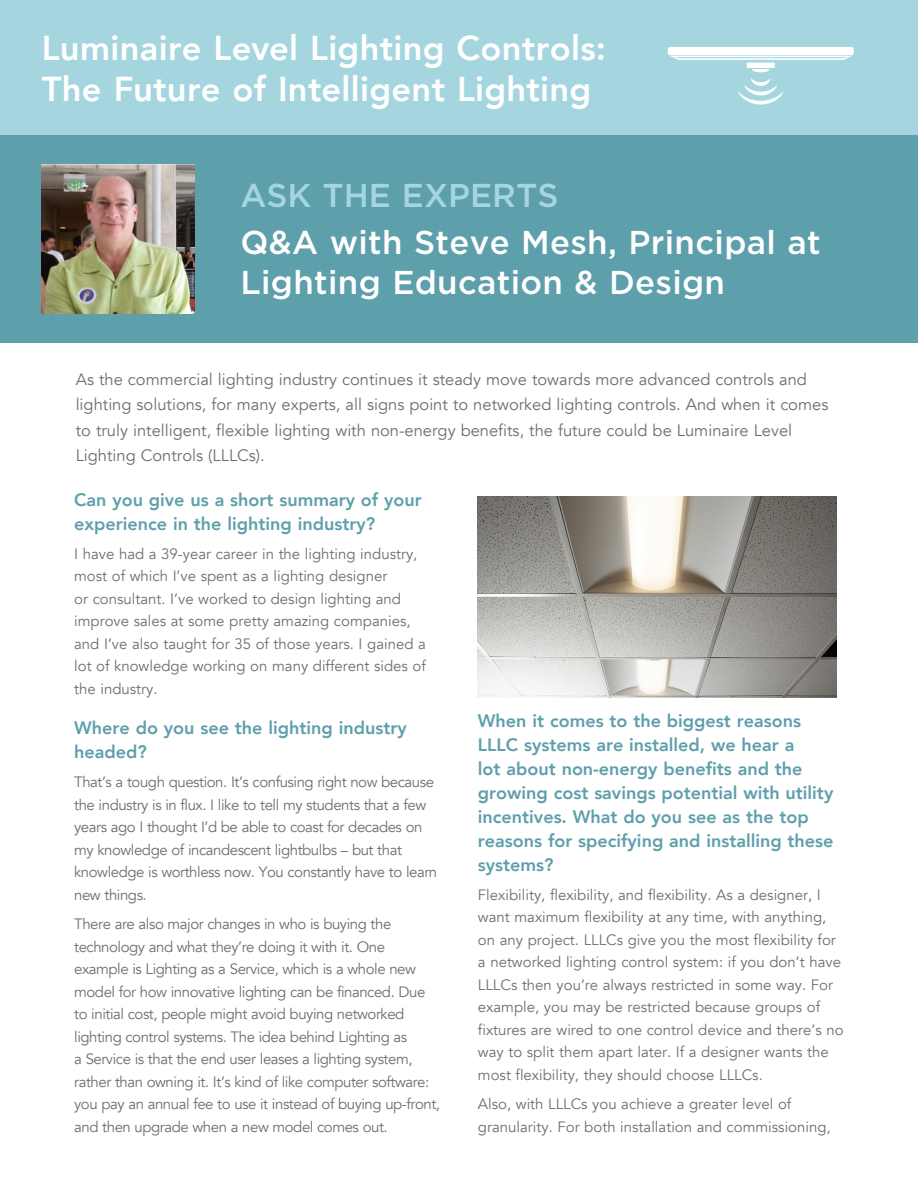
<style>
.page{position:relative;width:918px;height:1188px;background:#fff}
.page>*{position:absolute;margin:0;border:0;box-sizing:border-box;transform-origin:0 0}
.t1{font:800 34.5px/42px "Avenir";letter-spacing:.01em;color:#fff}
.t2{font:500 33px/40.5px "Gotham";letter-spacing:.01em;color:#fff}
.t3{font:500 33px "Gotham";color:#a5d6df}
.t4{font:800 18px/24px "Avenir";color:#5e9fac}
.t5{font:16.5px/25.5px "Avenir";color:#6d6e71}
.t6{font:15px/22.5px "Avenir";color:#6d6e71}
.t7{font:15px/22.5px "Avenir";letter-spacing:-.03em;color:#6d6e71}
</style>
<div class="page">
<div style="left:0;top:0;width:918px;height:137px;background:#a5d6df"></div>
<div style="left:668px;top:47px;width:186px;height:8px;background:#fff;border-radius:2px"></div>
<div style="left:747px;top:63px;width:28px;height:5px;background:#fff"></div>
<svg style="left:752px;top:69px;width:17px;height:3px"></svg>
<svg style="left:738px;top:78px;width:46px;height:27px"></svg>
<svg style="left:670px;top:56px;width:181px;height:4px"></svg>
<div style="left:0;top:136px;width:918px;height:207px;background:#5e9fac"></div>
<img style="left:42px;top:165px;width:152px;height:149px">
<img style="left:478px;top:497px;width:358px;height:201px">
<h1 class="t1" style="left:42px;top:27px;width:566px">Luminaire Level Lighting Controls:<br>The Future of Intelligent Lighting</h1>
<h2 class="t3" style="left:240px;top:173px;width:320px">ASK THE EXPERTS</h2>
<h2 class="t2" style="left:240px;top:221px;width:582px">Q&amp;A with Steve Mesh, Principal at<br>Lighting Education &amp; Design</h2>
<p class="t5" style="left:76px;top:367px;width:754px">As the commercial lighting industry continues it steady move towards more advanced controls and lighting solutions, for many experts, all signs point to networked lighting controls. And when it comes to truly intelligent, flexible lighting with non-energy benefits, the future could be Luminaire Level Lighting Controls (LLLCs).</p>
<p class="t4" style="left:74px;top:488px;width:349px">Can you give us a short summary of your experience in the lighting industry?</p>
<p class="t6" style="left:74px;top:543px;width:353px">I have had a 39-year career in the lighting industry, most of which I’ve spent as a lighting designer<br>or consultant. I’ve worked to design lighting and improve sales at some pretty amazing companies, and I’ve also taught for 35 of those years. I gained a lot of knowledge working on many different sides of the industry.</p>
<p class="t4" style="left:74px;top:716px;width:334px">Where do you see the lighting industry headed?</p>
<p class="t7" style="left:74px;top:771px;width:365px">That’s a tough question. It’s confusing right now because the industry is in flux. I like to tell my students that a few years ago I thought I’d be able to coast for decades on my knowledge of incandescent lightbulbs – but that knowledge is worthless now. You constantly have to learn new things.</p>
<p class="t7" style="left:74px;top:913px;width:367px">There are also major changes in who is buying the technology and what they’re doing it with it. One example is Lighting as a Service, which is a whole new model for how innovative lighting can be financed. Due to initial cost, people might avoid buying networked lighting control systems. The idea behind Lighting as<br>a Service is that the end user leases a lighting system, rather than owning it. It’s kind of like computer software: you pay an annual fee to use it instead of buying up-front, and then upgrade when a new model comes out.</p>
<p class="t4" style="left:478px;top:709px;width:357px">When it comes to the biggest reasons LLLC systems are installed, we hear a<br>lot about non-energy benefits and the growing cost savings potential with utility incentives. What do you see as the top reasons for specifying and installing these systems?</p>
<p class="t6" style="left:478px;top:884px;width:367px">Flexibility, flexibility, and flexibility. As a designer, I want maximum flexibility at any time, with anything, on any project. LLLCs give you the most flexibility for a networked lighting control system: if you don’t have LLLCs then you’re always restricted in some way. For example, you may be restricted because groups of fixtures are wired to one control device and there’s no way to split them apart later. If a designer wants the most flexibility, they should choose LLLCs.</p>
<p class="t6" style="left:478px;top:1093px;width:354px">Also, with LLLCs you achieve a greater level of granularity. For both installation and commissioning,</p>
</div>
